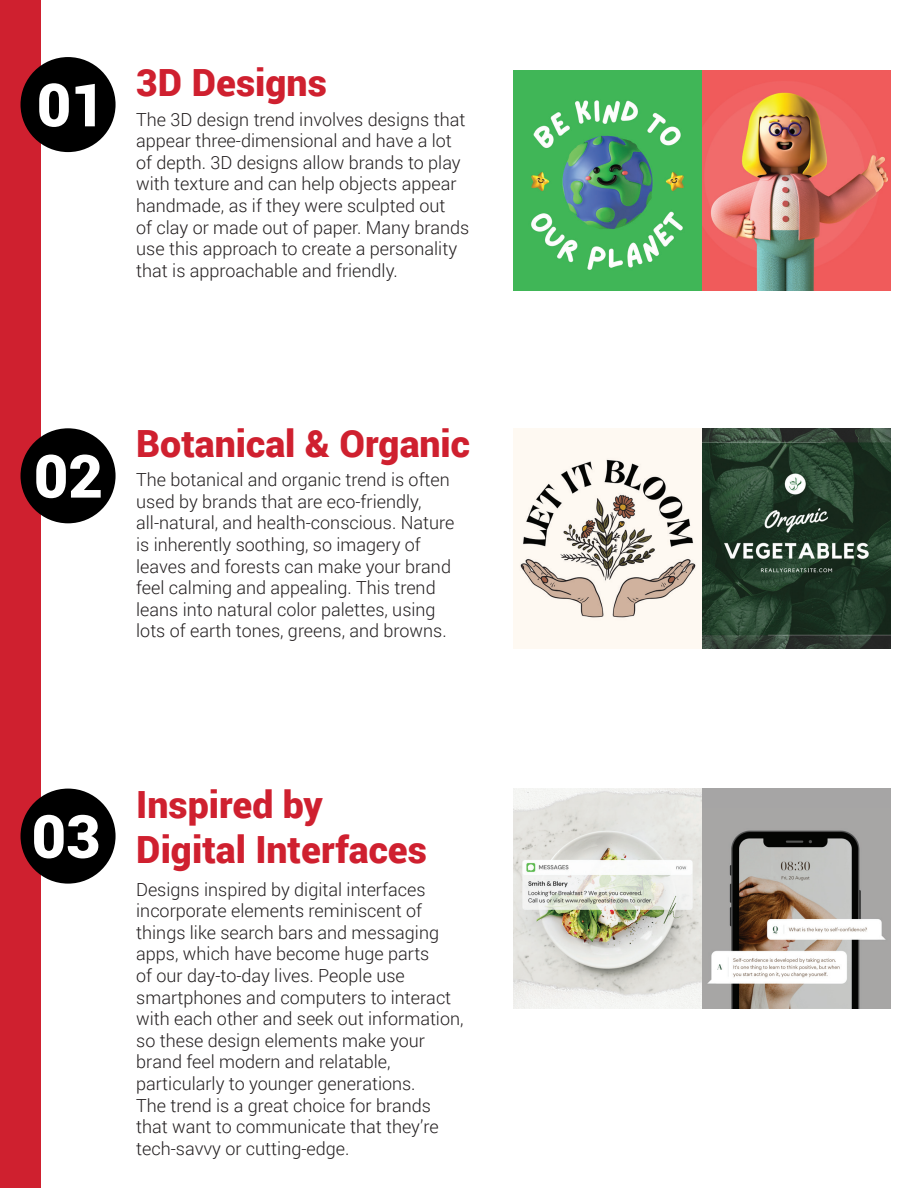
<style>
.page{position:relative;width:918px;height:1188px;background:#fff}
.page>*{position:absolute;margin:0;border:0;box-sizing:border-box;transform-origin:0 0}
.t1{font:900 59.7px "Roboto";color:#fff}
.t2{font:900 37.5px/45px "Roboto";color:#cf202f}
.t3{font:300 18px/21.6px "Roboto";color:#231f20}
</style>
<div class="page">
<div style="left:0;top:0;width:41px;height:1188px;background:#cf202f"></div>
<div style="left:21px;top:57px;width:95px;height:95px;background:#000;border-radius:50%"></div>
<div style="left:21px;top:428px;width:95px;height:95px;background:#000;border-radius:50%"></div>
<div style="left:21px;top:789px;width:95px;height:95px;background:#000;border-radius:50%"></div>
<img style="left:513px;top:71px;width:189px;height:220px">
<img style="left:702px;top:71px;width:189px;height:220px">
<img style="left:702px;top:428px;width:189px;height:221px">
<img style="left:513px;top:789px;width:189px;height:220px">
<div style="left:702px;top:789px;width:189px;height:220px;background:#a6a5a5"></div>
<img style="left:707px;top:830px;width:179px;height:179px">
<svg style="left:513px;top:428px;width:189px;height:221px;fill:#fef9f2"></svg>
<h1 class="t1" style="left:37px;top:63px;width:71px">01</h1>
<h2 class="t2" style="left:136px;top:59px;width:192px">3D Designs</h2>
<p class="t3" style="left:136px;top:108px;width:335px">The 3D design trend involves designs that appear three-dimensional and have a lot of depth. 3D designs allow brands to play with texture and can help objects appear handmade, as if they were sculpted out<br>of clay or made out of paper. Many brands use this approach to create a personality that is approachable and friendly.</p>
<h1 class="t1" style="left:34px;top:434px;width:71px">02</h1>
<h2 class="t2" style="left:136px;top:420px;width:335px">Botanical &amp; Organic</h2>
<p class="t3" style="left:136px;top:468px;width:320px">The botanical and organic trend is often used by brands that are eco-friendly, all-natural, and health-conscious. Nature is inherently soothing, so imagery of leaves and forests can make your brand feel calming and appealing. This trend leans into natural color palettes, using lots of earth tones, greens, and browns.</p>
<h1 class="t1" style="left:32px;top:794px;width:71px">03</h1>
<h2 class="t2" style="left:136px;top:781px;width:292px">Inspired by<br>Digital Interfaces</h2>
<p class="t3" style="left:136px;top:878px;width:329px">Designs inspired by digital interfaces incorporate elements reminiscent of things like search bars and messaging apps, which have become huge parts<br>of our day-to-day lives. People use smartphones and computers to interact with each other and seek out information, so these design elements make your brand feel modern and relatable, particularly to younger generations.<br>The trend is a great choice for brands that want to communicate that they’re tech-savvy or cutting-edge.</p>
</div>
